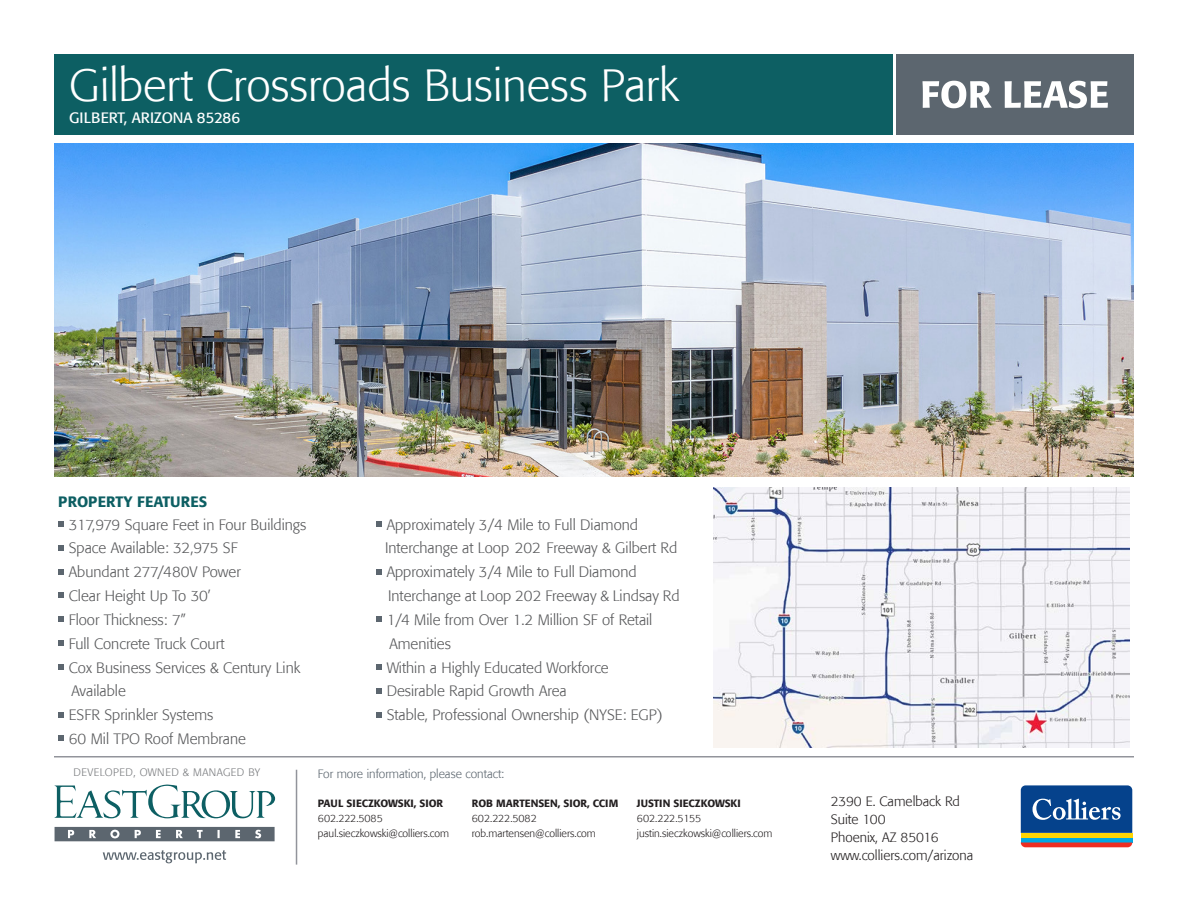
<style>
.page{position:relative;width:1188px;height:918px;background:#fff}
.page>*{position:absolute;margin:0;border:0;box-sizing:border-box;transform-origin:0 0}
.t1{font:300 45px "Formata";color:#fff}
.t2{font:300 15px "Formata";color:#57585a}
.t3{font:15px "Formata";color:#fff}
.t4{font:500 15px "Formata";color:#0d5f63}
.address{font:300 13.5px "Formata";color:#231f20}
.t5{font:300 12px "Formata";color:#5c666f}
.t6{font:300 10.8px "Formata";letter-spacing:.04em;color:#76787b}
.t7{font:300 10.5px "Formata";color:#231f20}
.t8{font:500 10.5px "Formata";color:#231f20}
.t9{font:300 10.5px "Formata";letter-spacing:-.02em;color:#231f20}
</style>
<div class="page">
<svg style="left:54px;top:785px;width:221px;height:33px"></svg>
<svg style="left:55px;top:827px;width:220px;height:14px;background:#6d767e"></svg>
<svg style="left:103px;top:850px;width:123px;height:13px"></svg>
<hr style="left:296px;top:770px;width:1px;height:95px;background:#92949b">
<hr style="left:54px;top:756px;width:1080px;height:2px;background:#92949b">
<div style="left:54px;top:54px;width:838px;height:81px;background:#0d5f63"></div>
<div style="left:896px;top:54px;width:238px;height:81px;background:#5c666f"></div>
<svg style="left:922px;top:81px;width:186px;height:27px"></svg>
<svg style="left:1019px;top:784px;width:115px;height:65px"></svg>
<div style="left:1021px;top:838px;width:111px;height:5px;background:#00a8e4"></div>
<div style="left:1021px;top:833px;width:111px;height:5px;background:#fed503"></div>
<svg style="left:1021px;top:843px;width:111px;height:4px"></svg>
<svg style="left:1021px;top:785px;width:111px;height:48px;background:#225899"></svg>
<img style="left:54px;top:144px;width:1080px;height:332px">
<svg style="left:58px;top:521px;width:6px;height:6px"></svg>
<svg style="left:58px;top:545px;width:6px;height:5px"></svg>
<svg style="left:58px;top:569px;width:6px;height:5px"></svg>
<svg style="left:58px;top:593px;width:6px;height:5px"></svg>
<svg style="left:58px;top:617px;width:6px;height:5px"></svg>
<svg style="left:58px;top:641px;width:6px;height:5px"></svg>
<svg style="left:58px;top:664px;width:6px;height:6px"></svg>
<svg style="left:58px;top:712px;width:6px;height:5px"></svg>
<svg style="left:58px;top:736px;width:6px;height:5px"></svg>
<img style="left:714px;top:488px;width:416px;height:260px">
<svg style="left:376px;top:521px;width:5px;height:6px"></svg>
<svg style="left:376px;top:569px;width:5px;height:5px"></svg>
<svg style="left:376px;top:617px;width:5px;height:5px"></svg>
<svg style="left:376px;top:664px;width:5px;height:6px"></svg>
<svg style="left:376px;top:688px;width:5px;height:5px"></svg>
<svg style="left:376px;top:712px;width:5px;height:5px"></svg>
<p class="t1" style="left:69px;top:59px;width:611px">Gilbert Crossroads Business Park</p>
<p class="t3" style="left:69px;top:109px;width:172px">GILBERT, ARIZONA 85286</p>
<p class="t4" style="left:58px;top:493px;width:150px">PROPERTY FEATURES</p>
<p class="t2" style="left:69px;top:516px;width:239px">317,979 Square Feet in Four Buildings</p>
<p class="t2" style="left:69px;top:539px;width:170px">Space Available: 32,975 SF</p>
<p class="t2" style="left:69px;top:563px;width:173px">Abundant 277/480V Power</p>
<p class="t2" style="left:69px;top:587px;width:144px">Clear Height Up To 30’</p>
<p class="t2" style="left:69px;top:611px;width:119px">Floor Thickness: 7”</p>
<p class="t2" style="left:69px;top:635px;width:157px">Full Concrete Truck Court</p>
<p class="t2" style="left:69px;top:659px;width:233px">Cox Business Services &amp; Century Link</p>
<p class="t2" style="left:71px;top:682px;width:56px">Available</p>
<p class="t2" style="left:69px;top:706px;width:146px">ESFR Sprinkler Systems</p>
<p class="t2" style="left:69px;top:730px;width:179px">60 Mil TPO Roof Membrane</p>
<p class="t6" style="left:74px;top:766px;width:188px">DEVELOPED, OWNED &amp; MANAGED BY</p>
<p class="t2" style="left:387px;top:516px;width:253px">Approximately 3/4 Mile to Full Diamond</p>
<p class="t2" style="left:385px;top:539px;width:294px">Interchange at Loop 202 Freeway &amp; Gilbert Rd</p>
<p class="t2" style="left:387px;top:563px;width:251px">Approximately 3/4 Mile to Full Diamond</p>
<p class="t2" style="left:388px;top:587px;width:293px">Interchange at Loop 202 Freeway &amp; Lindsay Rd</p>
<p class="t2" style="left:387px;top:611px;width:267px">1/4 Mile from Over 1.2 Million SF of Retail</p>
<p class="t2" style="left:389px;top:635px;width:63px">Amenities</p>
<p class="t2" style="left:387px;top:658px;width:223px">Within a Highly Educated Workforce</p>
<p class="t2" style="left:387px;top:682px;width:182px">Desirable Rapid Growth Area</p>
<p class="t2" style="left:387px;top:706px;width:278px">Stable, Professional Ownership (NYSE: EGP)</p>
<p class="t5" style="left:318px;top:767px;width:188px">For more information, please contact:</p>
<p class="t8" style="left:318px;top:797px;width:127px">PAUL SIECZKOWSKI, SIOR</p>
<p class="t7" style="left:318px;top:812px;width:66px">602.222.5085</p>
<p class="t7" style="left:318px;top:827px;width:133px">paul.sieczkowski@colliers.com</p>
<p class="t8" style="left:472px;top:797px;width:148px">ROB MARTENSEN, SIOR, CCIM</p>
<p class="t7" style="left:472px;top:812px;width:66px">602.222.5082</p>
<p class="t7" style="left:472px;top:827px;width:126px">rob.martensen@colliers.com</p>
<p class="t8" style="left:637px;top:797px;width:105px">JUSTIN SIECZKOWSKI</p>
<p class="t9" style="left:637px;top:812px;width:66px">602.222.5155</p>
<p class="t7" style="left:637px;top:827px;width:137px">justin.sieczkowski@colliers.com</p>
<p class="address" style="left:831px;top:793px;width:131px">2390 E. Camelback Rd</p>
<p class="address" style="left:831px;top:811px;width:56px">Suite 100</p>
<p class="address" style="left:831px;top:829px;width:109px">Phoenix, AZ 85016</p>
<p class="address" style="left:831px;top:847px;width:144px">www.colliers.com/arizona</p>
</div>
